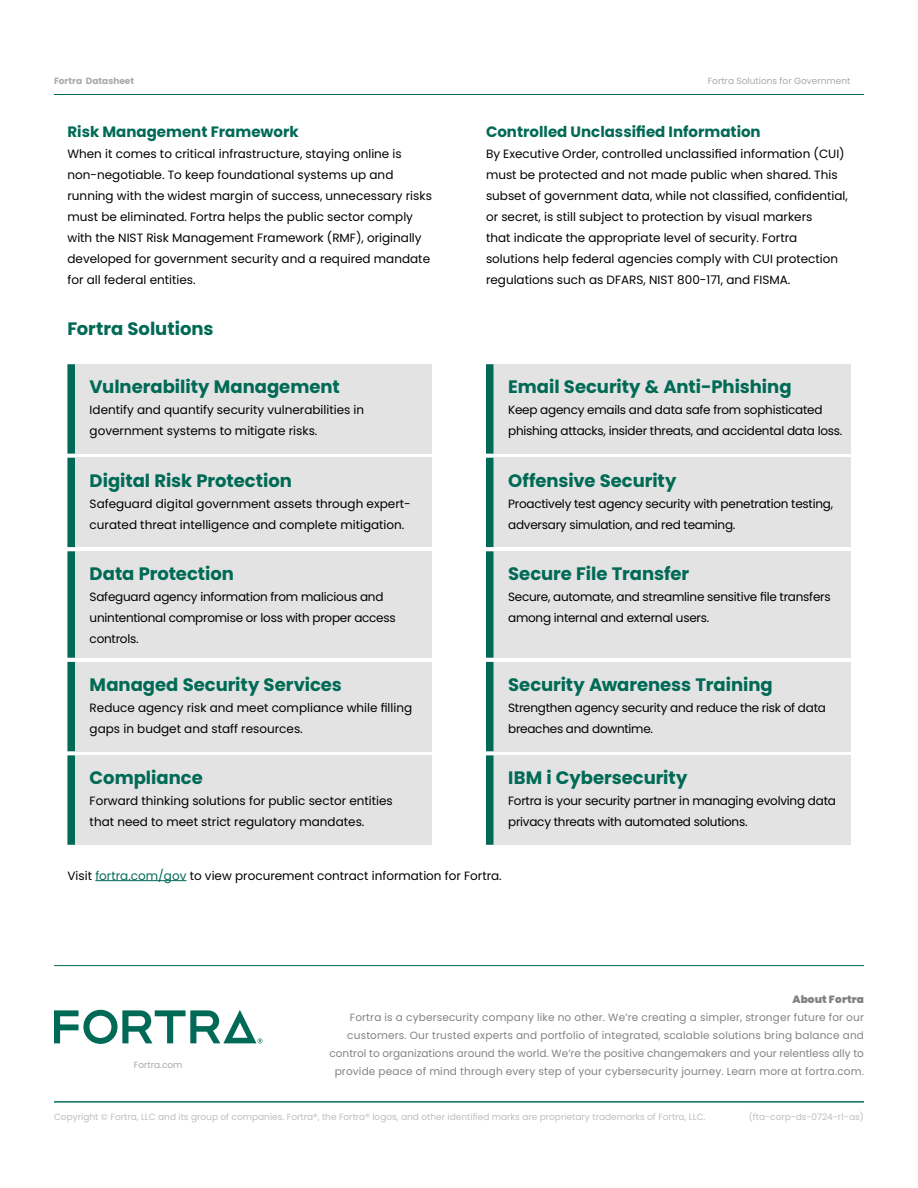
<style>
.page{position:relative;width:918px;height:1188px;background:#fff}
.page>*{position:absolute;margin:0;border:0;box-sizing:border-box;transform-origin:0 0}
.t1{font:700 18px "Poppins";color:#006a56}
.t2{font:700 15px "Poppins";color:#006a56}
.t3{font:12px/21px "Poppins";color:#000}
.t4{font:12px/21px "Poppins";letter-spacing:-.02em;color:#000}
.t5{font:10.5px/18px "Poppins";letter-spacing:.015em;color:#808285;text-align:right}
.t6{font:900 10.5px "Poppins";letter-spacing:.015em;color:#808285}
.t7{font:9px "Poppins";color:#bebebe}
.t8{font:9px "Poppins";color:#a9a9a9}
.t9{font:700 9px "Poppins";color:#a9a9a9}
.s1{color:#006a56}
</style>
<div class="page">
<hr style="left:54px;top:94px;width:810px;height:1px;background:#006a56">
<hr style="left:54px;top:1101px;width:810px;height:1px;background:#006a56">
<hr style="left:54px;top:965px;width:810px;height:1px;background:#006a56">
<svg style="left:54px;top:1010px;width:208px;height:34px"></svg>
<div style="left:68px;top:364px;width:364px;height:90px;background:#e3e3e3"></div>
<div style="left:486px;top:364px;width:364px;height:90px;background:#e3e3e3"></div>
<div style="left:68px;top:364px;width:7px;height:90px;background:#006a56"></div>
<div style="left:486px;top:364px;width:8px;height:90px;background:#006a56"></div>
<div style="left:68px;top:458px;width:364px;height:89px;background:#e3e3e3"></div>
<div style="left:486px;top:458px;width:364px;height:89px;background:#e3e3e3"></div>
<div style="left:68px;top:458px;width:7px;height:89px;background:#006a56"></div>
<div style="left:486px;top:458px;width:8px;height:89px;background:#006a56"></div>
<div style="left:68px;top:662px;width:364px;height:89px;background:#e3e3e3"></div>
<div style="left:486px;top:662px;width:364px;height:89px;background:#e3e3e3"></div>
<div style="left:68px;top:662px;width:7px;height:89px;background:#006a56"></div>
<div style="left:486px;top:662px;width:8px;height:89px;background:#006a56"></div>
<div style="left:68px;top:755px;width:364px;height:90px;background:#e3e3e3"></div>
<div style="left:486px;top:755px;width:364px;height:90px;background:#e3e3e3"></div>
<div style="left:68px;top:755px;width:7px;height:90px;background:#006a56"></div>
<div style="left:486px;top:755px;width:8px;height:90px;background:#006a56"></div>
<div style="left:68px;top:551px;width:364px;height:107px;background:#e3e3e3"></div>
<div style="left:486px;top:551px;width:364px;height:107px;background:#e3e3e3"></div>
<div style="left:68px;top:551px;width:7px;height:107px;background:#006a56"></div>
<div style="left:486px;top:551px;width:8px;height:107px;background:#006a56"></div>
<hr style="left:95px;top:880px;width:91px;height:1px;background:#006a56">
<p class="t9" style="left:54px;top:75px;width:82px">Fortra Datasheet</p>
<p class="t8" style="left:708px;top:75px;width:144px">Fortra Solutions for Government</p>
<p class="t2" style="left:68px;top:123px;width:233px">Risk Management Framework</p>
<p class="t3" style="left:68px;top:144px;width:366px">When it comes to critical infrastructure, staying online is non-negotiable. To keep foundational systems up and running with the widest margin of success, unnecessary risks must be eliminated. Fortra helps the public sector comply with the NIST Risk Management Framework (RMF), originally developed for government security and a required mandate for all federal entities.</p>
<h1 class="t1" style="left:68px;top:318px;width:148px">Fortra Solutions</h1>
<h1 class="t1" style="left:90px;top:376px;width:252px">Vulnerability Management</h1>
<p class="t3" style="left:90px;top:400px;width:276px">Identify and quantify security vulnerabilities in government systems to mitigate risks.</p>
<h1 class="t1" style="left:90px;top:470px;width:204px">Digital Risk Protection</h1>
<p class="t3" style="left:90px;top:493px;width:323px">Safeguard digital government assets through expert&shy;curated threat intelligence and complete mitigation.</p>
<h1 class="t1" style="left:90px;top:564px;width:146px">Data Protection</h1>
<p class="t4" style="left:90px;top:587px;width:308px">Safeguard agency information from malicious and unintentional compromise or loss with proper access controls.</p>
<h1 class="t1" style="left:90px;top:674px;width:254px">Managed Security Services</h1>
<p class="t3" style="left:90px;top:697px;width:324px">Reduce agency risk and meet compliance while filling gaps in budget and staff resources.</p>
<h1 class="t1" style="left:90px;top:768px;width:115px">Compliance</h1>
<p class="t3" style="left:90px;top:791px;width:305px">Forward thinking solutions for public sector entities that need to meet strict regulatory mandates.</p>
<p class="t2" style="left:486px;top:123px;width:276px">Controlled Unclassified Information</p>
<p class="t3" style="left:486px;top:144px;width:363px">By Executive Order, controlled unclassified information (CUI) must be protected and not made public when shared. This subset of government data, while not classified, confidential, or secret, is still subject to protection by visual markers<br>that indicate the appropriate level of security. Fortra solutions help federal agencies comply with CUI protection regulations such as DFARS, NIST 800-171, and FISMA.</p>
<h1 class="t1" style="left:508px;top:376px;width:285px">Email Security &amp; Anti-Phishing</h1>
<p class="t4" style="left:508px;top:400px;width:336px">Keep agency emails and data safe from sophisticated phishing attacks, insider threats, and accidental data loss.</p>
<h1 class="t1" style="left:508px;top:470px;width:170px">Offensive Security</h1>
<p class="t4" style="left:508px;top:493px;width:326px">Proactively test agency security with penetration testing, adversary simulation, and red teaming.</p>
<h1 class="t1" style="left:508px;top:564px;width:183px">Secure File Transfer</h1>
<p class="t4" style="left:508px;top:587px;width:324px">Secure, automate, and streamline sensitive file transfers among internal and external users.</p>
<h1 class="t1" style="left:508px;top:674px;width:266px">Security Awareness Training</h1>
<p class="t4" style="left:508px;top:697px;width:319px">Strengthen agency security and reduce the risk of data breaches and downtime.</p>
<h1 class="t1" style="left:508px;top:768px;width:181px">IBM i Cybersecurity</h1>
<p class="t4" style="left:508px;top:791px;width:329px">Fortra is your security partner in managing evolving data privacy threats with automated solutions.</p>
<p class="t3" style="left:68px;top:865px;width:436px">Visit <span class="s1">fortra.com/gov</span> to view procurement contract information for Fortra.</p>
<p class="t8" style="left:134px;top:1060px;width:50px">Fortra.com</p>
<p class="t6" style="left:792px;top:993px;width:73px">About Fortra</p>
<p class="t5" style="left:330px;top:1009px;width:536px">Fortra is a cybersecurity company like no other. We’re creating a simpler, stronger future for our customers. Our trusted experts and portfolio of integrated, scalable solutions bring balance and control to organizations around the world. We’re the positive changemakers and your relentless ally to provide peace of mind through every step of your cybersecurity journey. Learn more at fortra.com.</p>
<p class="t7" style="left:54px;top:1112px;width:653px">Copyright © Fortra, LLC and its group of companies. Fortra®, the Fortra® logos, and other identified marks are proprietary trademarks of Fortra, LLC.</p>
<p class="t7" style="left:749px;top:1112px;width:117px">(fta-corp-ds-0724-r1-as)</p>
</div>
